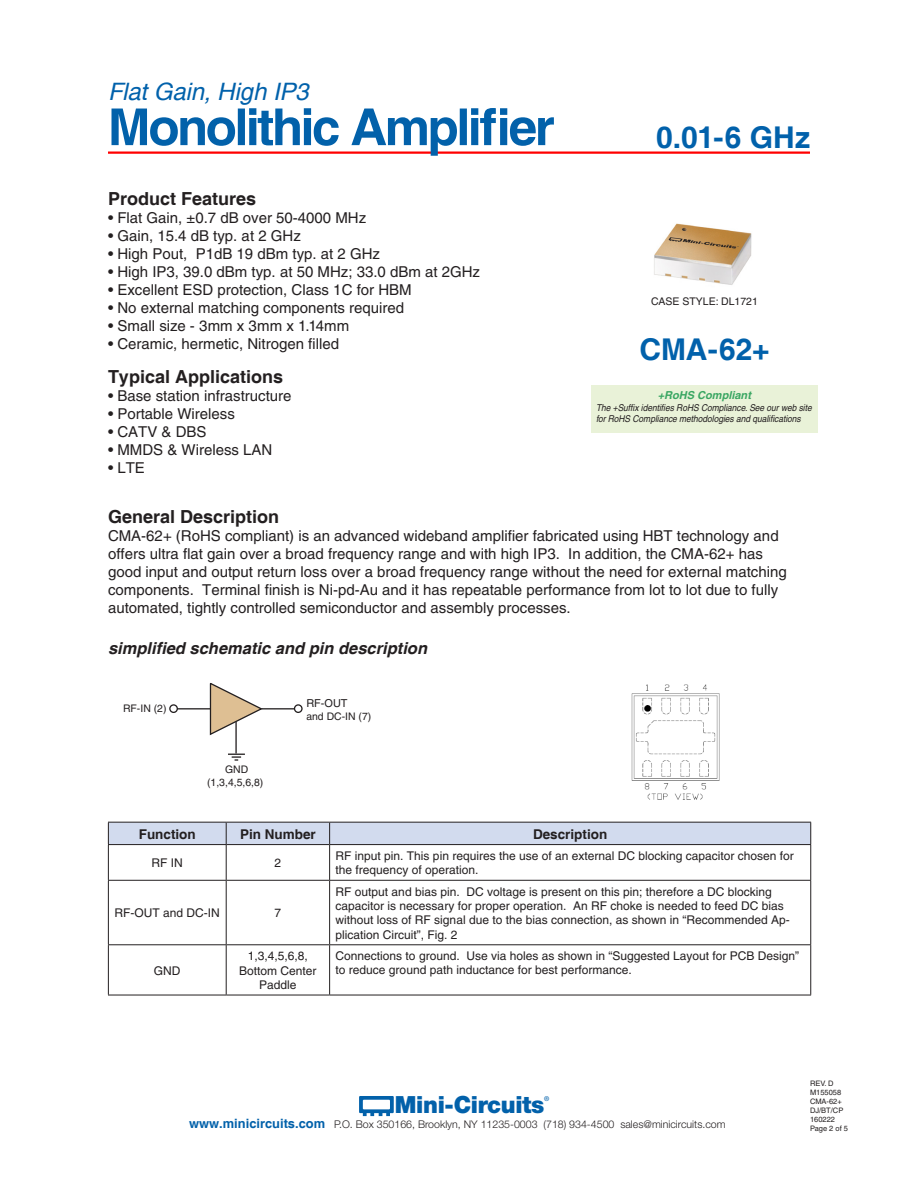
<style>
.page{position:relative;width:918px;height:1188px;background:#fff}
.page>*{position:absolute;margin:0;border:0;box-sizing:border-box;transform-origin:0 0}
.t1{font:700 51px "Helvetica";letter-spacing:-.05em;color:#0261aa}
.MODEL_NUMBER{font:700 30px "Helvetica";letter-spacing:.005em;color:#0161ab}
.t2{font:italic 24px "Helvetica";letter-spacing:-.005em;color:#0161ab}
.t3{font:900 23.7px "Helvetica Neue";letter-spacing:-.015em;color:#0261aa}
.BODY_HEADLINE{font:700 18px "Helvetica";color:#231f20}
.SCHEMATIC___PIN{font:italic 700 16.5px "Helvetica";color:#231f20}
.FEAT___APPL{font:15px/18px "Helvetica";color:#231f20}
.FEAT____APPL{font:15px "Helvetica";letter-spacing:.005em;color:#231f20}
.t4{font:700 13.5px "Helvetica";color:#231f20}
.t5{font:12px/14.4px "Helvetica";color:#231f20}
.t6{font:italic 700 10.95px "Helvetica";color:rgb(13 147 68/.8)}
.t7{font:10.95px "Helvetica";color:#231f20}
.t8{font:300 10.65px "Helvetica Neue";color:#231f20}
.t9{font:10.5px/12.5px "Helvetica";color:#231f20;text-align:center}
.t10{font:italic 9.45px/11.2px "Helvetica";letter-spacing:-.005em;color:#231f20;scale:.9 1}
.t11{font:7.5px "Helvetica";color:#231f20}
.t12{font:500 6.6px "Helvetica Neue";color:#0261aa}
.s1{font-family:"Helvetica";font-weight:700;font-size:12.9px;color:#0261aa}
</style>
<div class="page">
<hr style="left:108px;top:152px;width:702px;height:2px;background:#f00">
<svg style="left:359px;top:1096px;width:35px;height:20px"></svg>
<div style="left:108px;top:822px;width:703px;height:22px;background:#d2dbee"></div>
<hr style="left:108px;top:844px;width:118px;height:1px;background:#231f20">
<hr style="left:108px;top:845px;width:1px;height:35px;background:#231f20">
<hr style="left:226px;top:844px;width:104px;height:1px;background:#231f20">
<hr style="left:226px;top:845px;width:1px;height:35px;background:#231f20">
<hr style="left:330px;top:844px;width:481px;height:1px;background:#231f20">
<hr style="left:329px;top:845px;width:1px;height:35px;background:#231f20">
<hr style="left:810px;top:845px;width:1px;height:35px;background:#231f20">
<hr style="left:108px;top:880px;width:118px;height:1px;background:#231f20">
<hr style="left:108px;top:881px;width:1px;height:63px;background:#231f20">
<hr style="left:226px;top:880px;width:104px;height:1px;background:#231f20">
<hr style="left:226px;top:881px;width:1px;height:63px;background:#231f20">
<hr style="left:330px;top:880px;width:481px;height:1px;background:#231f20">
<hr style="left:329px;top:881px;width:1px;height:63px;background:#231f20">
<hr style="left:810px;top:881px;width:1px;height:63px;background:#231f20">
<hr style="left:108px;top:944px;width:118px;height:1px;background:#231f20">
<hr style="left:108px;top:945px;width:1px;height:50px;background:#231f20">
<hr style="left:226px;top:944px;width:104px;height:1px;background:#231f20">
<hr style="left:226px;top:945px;width:1px;height:50px;background:#231f20">
<hr style="left:330px;top:944px;width:481px;height:1px;background:#231f20">
<hr style="left:329px;top:945px;width:1px;height:50px;background:#231f20">
<hr style="left:810px;top:945px;width:1px;height:50px;background:#231f20">
<hr style="left:108px;top:995px;width:118px;height:1px;background:#231f20">
<hr style="left:226px;top:995px;width:104px;height:1px;background:#231f20">
<hr style="left:330px;top:995px;width:481px;height:1px;background:#231f20">
<hr style="left:261px;top:708px;width:33px;height:1px;background:#231f20">
<svg style="left:209px;top:683px;width:55px;height:52px"></svg>
<hr style="left:177px;top:708px;width:33px;height:1px;background:#231f20">
<svg style="left:228px;top:754px;width:17px;height:7px"></svg>
<div style="left:169px;top:704px;width:9px;height:9px;border:1px solid #231f20;border-radius:50%"></div>
<hr style="left:235px;top:722px;width:2px;height:32px;background:#231f20">
<div style="left:294px;top:704px;width:9px;height:9px;border:1px solid #231f20;border-radius:50%"></div>
<img style="left:654px;top:223px;width:98px;height:62px">
<div style="left:591px;top:386px;width:227px;height:47px;background:#e9f2d8"></div>
<img style="left:631px;top:684px;width:89px;height:116px">
<h3 class="t2" style="left:108px;top:77px;width:202px">Flat Gain, High IP3</h3>
<h1 class="t1" style="left:108px;top:96px;width:448px">Monolithic Amplifier</h1>
<p class="BODY_HEADLINE" style="left:108px;top:188px;width:150px">Product Features</p>
<p class="FEAT___APPL" style="left:108px;top:209px;width:260px">• Flat Gain, ±0.7 dB over 50-4000 MHz</p>
<p class="FEAT___APPL" style="left:108px;top:227px;width:194px">• Gain, 15.4 dB typ. at 2 GHz</p>
<p class="FEAT___APPL" style="left:108px;top:245px;width:274px">• High Pout, P1dB 19 dBm typ. at 2 GHz</p>
<p class="FEAT___APPL" style="left:108px;top:263px;width:374px">• High IP3, 39.0 dBm typ. at 50 MHz; 33.0 dBm at 2GHz</p>
<p class="FEAT___APPL" style="left:108px;top:281px;width:305px">• Excellent ESD protection, Class 1C for HBM</p>
<p class="FEAT___APPL" style="left:108px;top:299px;width:298px">• No external matching components required</p>
<p class="FEAT____APPL" style="left:108px;top:317px;width:243px">• Small size - 3mm x 3mm x 1.14mm</p>
<p class="FEAT___APPL" style="left:108px;top:335px;width:233px">• Ceramic, hermetic, Nitrogen filled</p>
<p class="BODY_HEADLINE" style="left:108px;top:366px;width:177px">Typical Applications</p>
<p class="FEAT___APPL" style="left:108px;top:387px;width:185px">• Base station infrastructure</p>
<p class="FEAT___APPL" style="left:108px;top:405px;width:128px">• Portable Wireless</p>
<p class="FEAT___APPL" style="left:108px;top:423px;width:100px">• CATV &amp; DBS</p>
<p class="FEAT___APPL" style="left:108px;top:441px;width:166px">• MMDS &amp; Wireless LAN</p>
<p class="FEAT___APPL" style="left:108px;top:459px;width:38px">• LTE</p>
<p class="MODEL_NUMBER" style="left:656px;top:119px;width:155px">0.01-6 GHz</p>
<p class="t9" style="left:651px;top:295px;width:108px">CASE STYLE: DL1721</p>
<p class="MODEL_NUMBER" style="left:639px;top:331px;width:132px">CMA-62+</p>
<p class="t6" style="left:658px;top:389px;width:95px">+RoHS Compliant</p>
<p class="t10" style="left:596px;top:402px;width:241px">The +Suffix identifies RoHS Compliance. See our web site for RoHS Compliance methodologies and qualifications</p>
<p class="BODY_HEADLINE" style="left:108px;top:505px;width:173px">General Description</p>
<p class="FEAT___APPL" style="left:108px;top:526px;width:680px">CMA-62+ (RoHS compliant) is an advanced wideband amplifier fabricated using HBT technology and offers ultra flat gain over a broad frequency range and with high IP3. In addition, the CMA-62+ has good input and output return loss over a broad frequency range without the need for external matching components. Terminal finish is Ni-pd-Au and it has repeatable performance from lot to lot due to fully automated, tightly controlled semiconductor and assembly processes.</p>
<p class="SCHEMATIC___PIN" style="left:108px;top:638px;width:321px">simplified schematic and pin description</p>
<p class="t9" style="left:123px;top:702px;width:45px">RF-IN (2)</p>
<p class="t9" style="left:207px;top:763px;width:58px">GND (1,3,4,5,6,8)</p>
<p class="t7" style="left:306px;top:697px;width:43px">RF-OUT</p>
<p class="t9" style="left:306px;top:711px;width:66px">and DC-IN (7)</p>
<p class="t4" style="left:139px;top:826px;width:58px">Function</p>
<p class="t4" style="left:240px;top:826px;width:77px">Pin Number</p>
<p class="t4" style="left:533px;top:826px;width:76px">Description</p>
<p class="t5" style="left:152px;top:856px;width:33px">RF IN</p>
<p class="t5" style="left:275px;top:856px;width:8px">2</p>
<p class="t5" style="left:336px;top:848px;width:460px">RF input pin. This pin requires the use of an external DC blocking capacitor chosen for the frequency of operation.</p>
<p class="t5" style="left:115px;top:906px;width:107px">RF-OUT and DC-IN</p>
<p class="t5" style="left:275px;top:906px;width:8px">7</p>
<p class="t5" style="left:336px;top:884px;width:456px">RF output and bias pin. DC voltage is present on this pin; therefore a DC blocking capacitor is necessary for proper operation. An RF choke is needed to feed DC bias without loss of RF signal due to the bias connection, as shown in “Recommended Ap&shy;plication Circuit”, Fig. 2</p>
<p class="t5" style="left:154px;top:963px;width:28px">GND</p>
<p class="t5" style="left:248px;top:949px;width:62px">1,3,4,5,6,8,</p>
<p class="t5" style="left:239px;top:963px;width:79px;text-align:center">Bottom Center<br>Paddle</p>
<p class="t5" style="left:336px;top:949px;width:465px">Connections to ground. Use via holes as shown in “Suggested Layout for PCB Design” to reduce ground path inductance for best performance.</p>
<h3 class="t3" style="left:395px;top:1091px;width:151px">Mini-Circuits</h3>
<p class="t12" style="left:544px;top:1094px;width:7px">®</p>
<p class="t8" style="left:189px;top:1118px;width:538px"><span class="s1">www.minicircuits.com</span> P.O. Box 350166, Brooklyn, NY 11235-0003 (718) 934-4500 sales@minicircuits.com</p>
<p class="t11" style="left:810px;top:1079px;width:25px">REV. D</p>
<p class="t11" style="left:810px;top:1088px;width:33px">M155058</p>
<p class="t11" style="left:810px;top:1097px;width:33px">CMA-62+</p>
<p class="t11" style="left:810px;top:1106px;width:35px">DJ/BT/CP</p>
<p class="t11" style="left:810px;top:1115px;width:27px">160222</p>
<p class="t11" style="left:810px;top:1124px;width:40px">Page 2 of 5</p>
</div>
